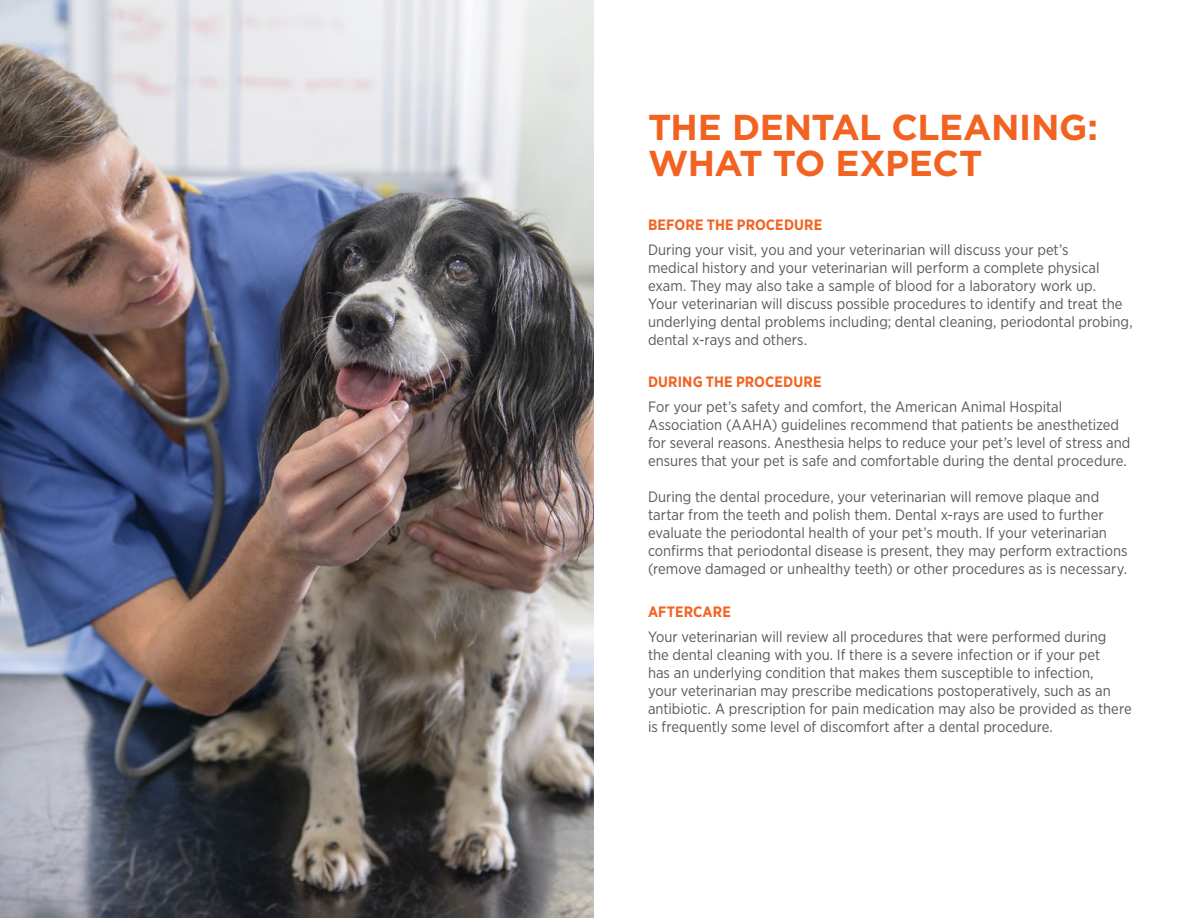
<style>
.page{position:relative;width:1188px;height:918px;background:#fff}
.page>*{position:absolute;margin:0;border:0;box-sizing:border-box;transform-origin:0 0}
.t1{font:700 36px/36px "Gotham";letter-spacing:-.015em;color:#f26322}
.t2{font:15px/18px "Gotham Narrow";color:#58595b}
.t3{font:700 15px "Gotham Narrow";letter-spacing:.01em;color:#f26322}
</style>
<div class="page">
<img style="left:0;top:0;width:594px;height:918px">
<h1 class="t1" style="left:648px;top:109px;width:452px">THE DENTAL CLEANING:<br>WHAT TO EXPECT</h1>
<p class="t3" style="left:648px;top:215px;width:176px">BEFORE THE PROCEDURE</p>
<p class="t2" style="left:648px;top:240px;width:486px">During your visit, you and your veterinarian will discuss your pet’s<br>medical history and your veterinarian will perform a complete physical exam. They may also take a sample of blood for a laboratory work up.<br>Your veterinarian will discuss possible procedures to identify and treat the underlying dental problems including; dental cleaning, periodontal probing, dental x-rays and others.</p>
<p class="t3" style="left:648px;top:372px;width:175px">DURING THE PROCEDURE</p>
<p class="t2" style="left:648px;top:397px;width:484px">For your pet’s safety and comfort, the American Animal Hospital Association (AAHA) guidelines recommend that patients be anesthetized for several reasons. Anesthesia helps to reduce your pet’s level of stress and ensures that your pet is safe and comfortable during the dental procedure.</p>
<p class="t2" style="left:648px;top:487px;width:481px">During the dental procedure, your veterinarian will remove plaque and tartar from the teeth and polish them. Dental x-rays are used to further evaluate the periodontal health of your pet’s mouth. If your veterinarian confirms that periodontal disease is present, they may perform extractions (remove damaged or unhealthy teeth) or other procedures as is necessary.</p>
<p class="t3" style="left:648px;top:602px;width:84px">AFTERCARE</p>
<p class="t2" style="left:648px;top:627px;width:485px">Your veterinarian will review all procedures that were performed during<br>the dental cleaning with you. If there is a severe infection or if your pet<br>has an underlying condition that makes them susceptible to infection,<br>your veterinarian may prescribe medications postoperatively, such as an antibiotic. A prescription for pain medication may also be provided as there is frequently some level of discomfort after a dental procedure.</p>
</div>
